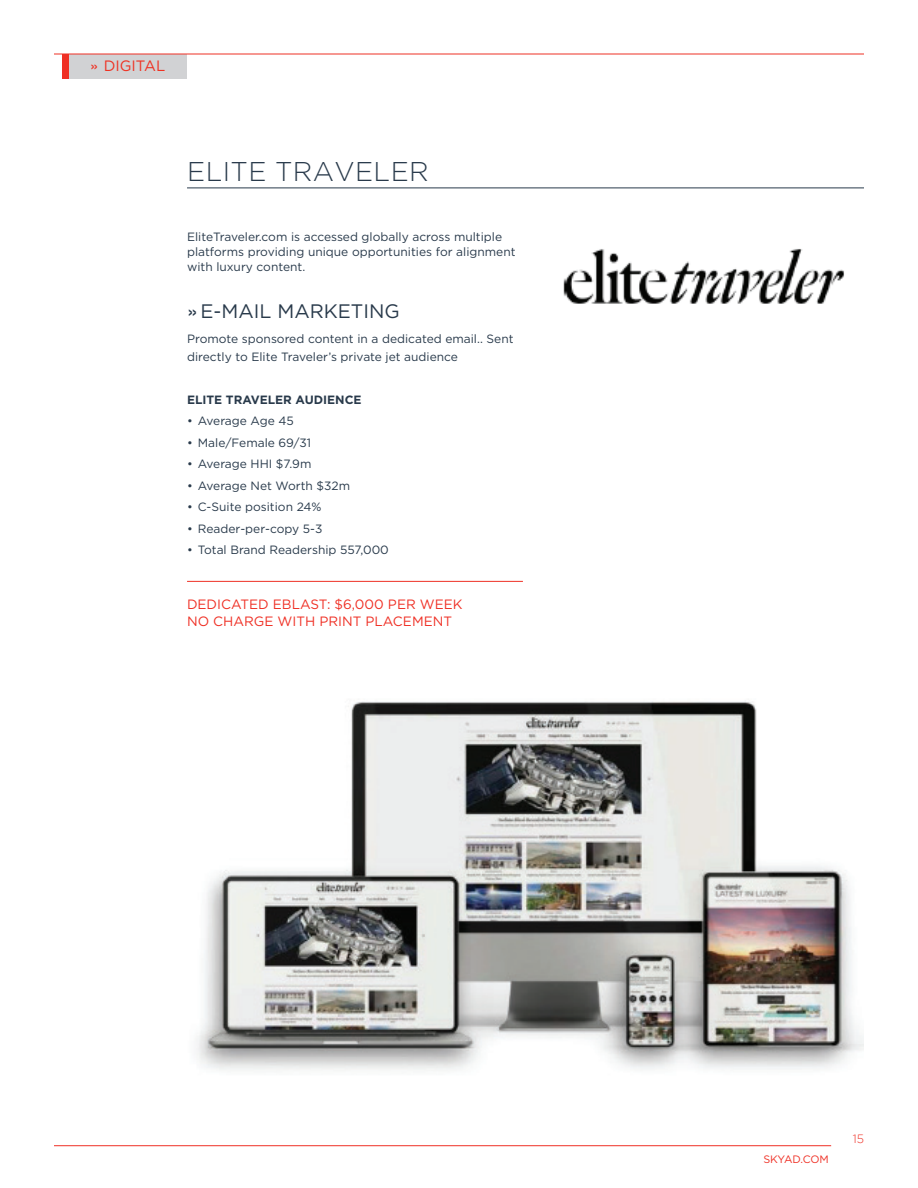
<style>
.page{position:relative;width:918px;height:1188px;background:#fff}
.page>*{position:absolute;margin:0;border:0;box-sizing:border-box;transform-origin:0 0}
.t1{font:300 27px "Gotham";letter-spacing:.015em;color:#293a4b}
.t2{font:19.5px "Gotham";color:#293a4b}
.t3{font:15px "Gotham";color:#ef3122}
.t4{font:13.5px/17.2px "Gotham";color:#ef3025}
.t5{font:12px/15px "Gotham";color:#293a4b}
.t6{font:700 12px "Gotham";color:#293a4b}
.t7{font:300 12px "Gotham";color:#ef3025}
.t8{font:10.8px "Gotham";letter-spacing:-.01em;color:#ef3025}
.s1{font-family:"Helvetica"}
</style>
<div class="page">
<div style="left:68px;top:54px;width:119px;height:24px;background:#d1d2d4"></div>
<hr style="left:54px;top:1145px;width:777px;height:1px;background:#ef3025">
<hr style="left:54px;top:54px;width:810px;height:1px;background:#ef3025">
<div style="left:62px;top:54px;width:6px;height:24px;background:#ef3025"></div>
<hr style="left:187px;top:188px;width:677px;height:1px;background:#293a4b">
<img style="left:563px;top:249px;width:281px;height:55px">
<img style="left:196px;top:701px;width:668px;height:369px">
<hr style="left:187px;top:581px;width:336px;height:1px;background:#ef3025">
<p class="t3" style="left:90px;top:56px;width:77px"><span class="s1">»</span> DIGITAL</p>
<h1 class="t1" style="left:187px;top:157px;width:243px">ELITE TRAVELER</h1>
<p class="t5" style="left:187px;top:229px;width:330px">EliteTraveler.com is accessed globally across multiple platforms providing unique opportunities for alignment with luxury content.</p>
<h2 class="t2" style="left:187px;top:299px;width:214px"><span class="s1">»</span>E-MAIL MARKETING</h2>
<p class="t5" style="left:187px;top:329px;width:328px;line-height:18px">Promote sponsored content in a dedicated email.. Sent directly to Elite Traveler’s private jet audience</p>
<p class="t6" style="left:187px;top:391px;width:176px">ELITE TRAVELER AUDIENCE</p>
<p class="t5" style="left:187px;top:413px;width:108px">• Average Age 45</p>
<p class="t5" style="left:187px;top:435px;width:126px">• Male/Female 69/31</p>
<p class="t5" style="left:187px;top:456px;width:126px">• Average HHI $7.9m</p>
<p class="t5" style="left:187px;top:478px;width:165px">• Average Net Worth $32m</p>
<p class="t5" style="left:187px;top:499px;width:136px">• C-Suite position 24%</p>
<p class="t5" style="left:187px;top:521px;width:137px">• Reader-per-copy 5-3</p>
<p class="t5" style="left:187px;top:542px;width:203px">• Total Brand Readership 557,000</p>
<p class="t4" style="left:187px;top:595px;width:277px">DEDICATED EBLAST: $6,000 PER WEEK<br>NO CHARGE WITH PRINT PLACEMENT</p>
<p class="t8" style="left:763px;top:1152px;width:67px">SKYAD.COM</p>
<p class="t7" style="left:853px;top:1132px;width:13px">15</p>
</div>
